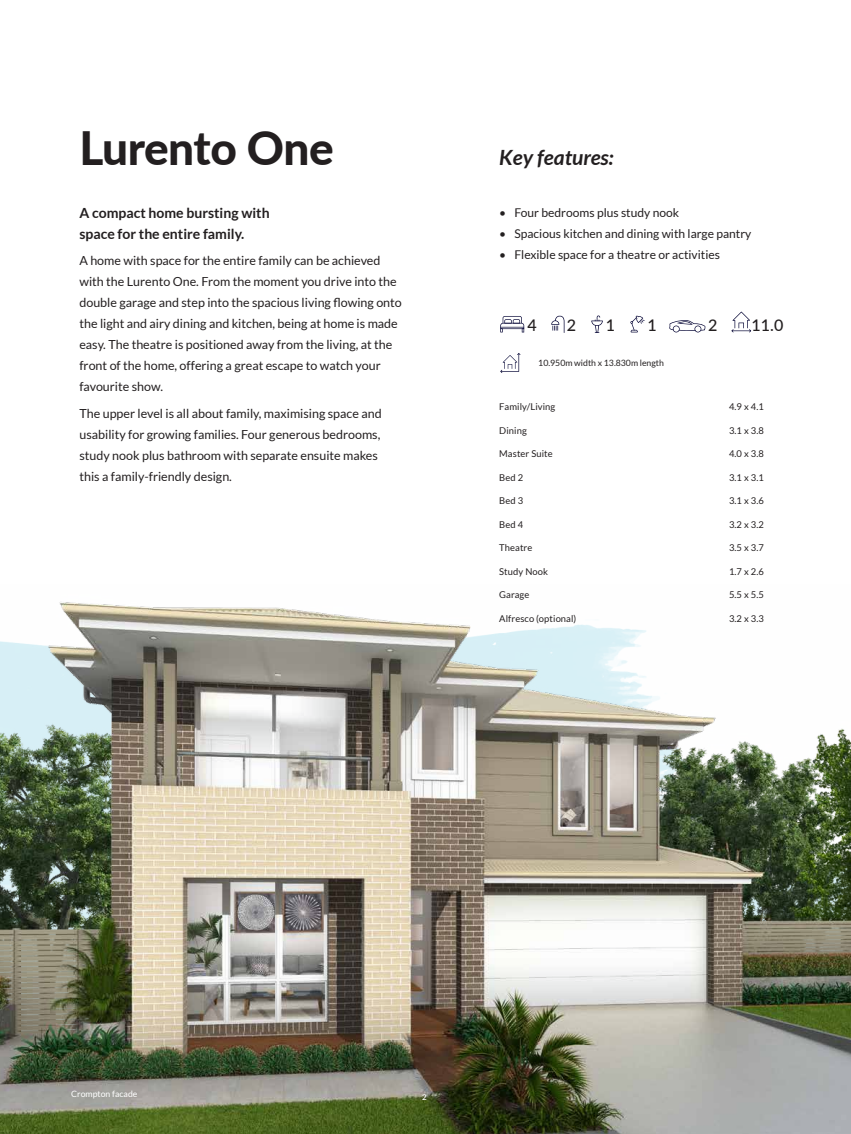
<style>
.page{position:relative;width:851px;height:1134px;background:#fff}
.page>*{position:absolute;margin:0;border:0;box-sizing:border-box;transform-origin:0 0}
.t1{font:800 46px "Lato";letter-spacing:-.015em;color:#231f20}
.t2{font:italic 700 21px "Lato";color:#231f20}
.t3{font:500 16.1px "Lato";color:#231f20}
.t4{font:700 14px/21px "Lato";color:#231f20}
.t5{font:12.5px/21px "Lato";color:#231f20}
.t6{font:12.1px "Lato";color:#231f20}
.t7{font:9.4px "Lato";letter-spacing:.01em;color:#231f20}
.t8{font:8.7px "Lato";color:#231f20}
.t9{font:8.7px "Lato";color:#fff}
.t10{font:600 8px "Lato";color:#fff}
</style>
<div class="page">
<img style="left:0;top:602px;width:850px;height:532px">
<svg style="left:500px;top:353px;width:20px;height:20px"></svg>
<svg style="left:731px;top:312px;width:20px;height:20px"></svg>
<svg style="left:630px;top:315px;width:14px;height:17px"></svg>
<svg style="left:500px;top:316px;width:24px;height:16px"></svg>
<svg style="left:551px;top:315px;width:13px;height:18px"></svg>
<svg style="left:669px;top:320px;width:36px;height:12px"></svg>
<svg style="left:591px;top:315px;width:11px;height:18px"></svg>
<h1 class="t1" style="left:79px;top:114px;width:256px">Lurento One</h1>
<p class="t4" style="left:79px;top:202px;width:192px">A compact home bursting with space for the entire family.</p>
<p class="t5" style="left:79px;top:250px;width:324px">A home with space for the entire family can be achieved with the Lurento One. From the moment you drive into the double garage and step into the spacious living flowing onto the light and airy dining and kitchen, being at home is made easy. The theatre is positioned away from the living, at the front of the home, offering a great escape to watch your favourite show.</p>
<p class="t5" style="left:79px;top:403px;width:304px">The upper level is all about family, maximising space and usability for growing families. Four generous bedrooms, study nook plus bathroom with separate ensuite makes this a family-friendly design.</p>
<h2 class="t2" style="left:499px;top:145px;width:116px">Key features:</h2>
<p class="t6" style="left:499px;top:206px;width:181px">• Four bedrooms plus study nook</p>
<p class="t6" style="left:499px;top:227px;width:254px">• Spacious kitchen and dining with large pantry</p>
<p class="t6" style="left:499px;top:248px;width:222px">• Flexible space for a theatre or activities</p>
<p class="t3" style="left:527px;top:314px;width:11px">4</p>
<p class="t3" style="left:567px;top:314px;width:11px">2</p>
<p class="t3" style="left:605px;top:314px;width:11px">1</p>
<p class="t3" style="left:647px;top:314px;width:11px">1</p>
<p class="t3" style="left:708px;top:314px;width:11px">2</p>
<p class="t3" style="left:751px;top:314px;width:33px">11.0</p>
<p class="t8" style="left:538px;top:358px;width:127px">10.950m width x 13.830m length</p>
<p class="t7" style="left:499px;top:401px;width:58px">Family/Living</p>
<p class="t7" style="left:728px;top:401px;width:36px">4.9 x 4.1</p>
<p class="t7" style="left:499px;top:425px;width:29px">Dining</p>
<p class="t7" style="left:728px;top:425px;width:36px">3.1 x 3.8</p>
<p class="t7" style="left:499px;top:449px;width:55px">Master Suite</p>
<p class="t7" style="left:728px;top:449px;width:36px">4.0 x 3.8</p>
<p class="t7" style="left:499px;top:472px;width:25px">Bed 2</p>
<p class="t7" style="left:728px;top:472px;width:36px">3.1 x 3.1</p>
<p class="t7" style="left:499px;top:496px;width:25px">Bed 3</p>
<p class="t7" style="left:728px;top:496px;width:36px">3.1 x 3.6</p>
<p class="t7" style="left:499px;top:519px;width:25px">Bed 4</p>
<p class="t7" style="left:728px;top:519px;width:36px">3.2 x 3.2</p>
<p class="t7" style="left:499px;top:543px;width:35px">Theatre</p>
<p class="t7" style="left:728px;top:543px;width:36px">3.5 x 3.7</p>
<p class="t7" style="left:499px;top:566px;width:50px">Study Nook</p>
<p class="t7" style="left:728px;top:566px;width:36px">1.7 x 2.6</p>
<p class="t7" style="left:499px;top:590px;width:32px">Garage</p>
<p class="t7" style="left:728px;top:590px;width:36px">5.5 x 5.5</p>
<p class="t7" style="left:499px;top:613px;width:79px">Alfresco (optional)</p>
<p class="t7" style="left:728px;top:613px;width:36px">3.2 x 3.3</p>
<p class="t9" style="left:71px;top:1089px;width:68px">Crompton facade</p>
<p class="t10" style="left:422px;top:1092px;width:6px">2</p>
</div>
